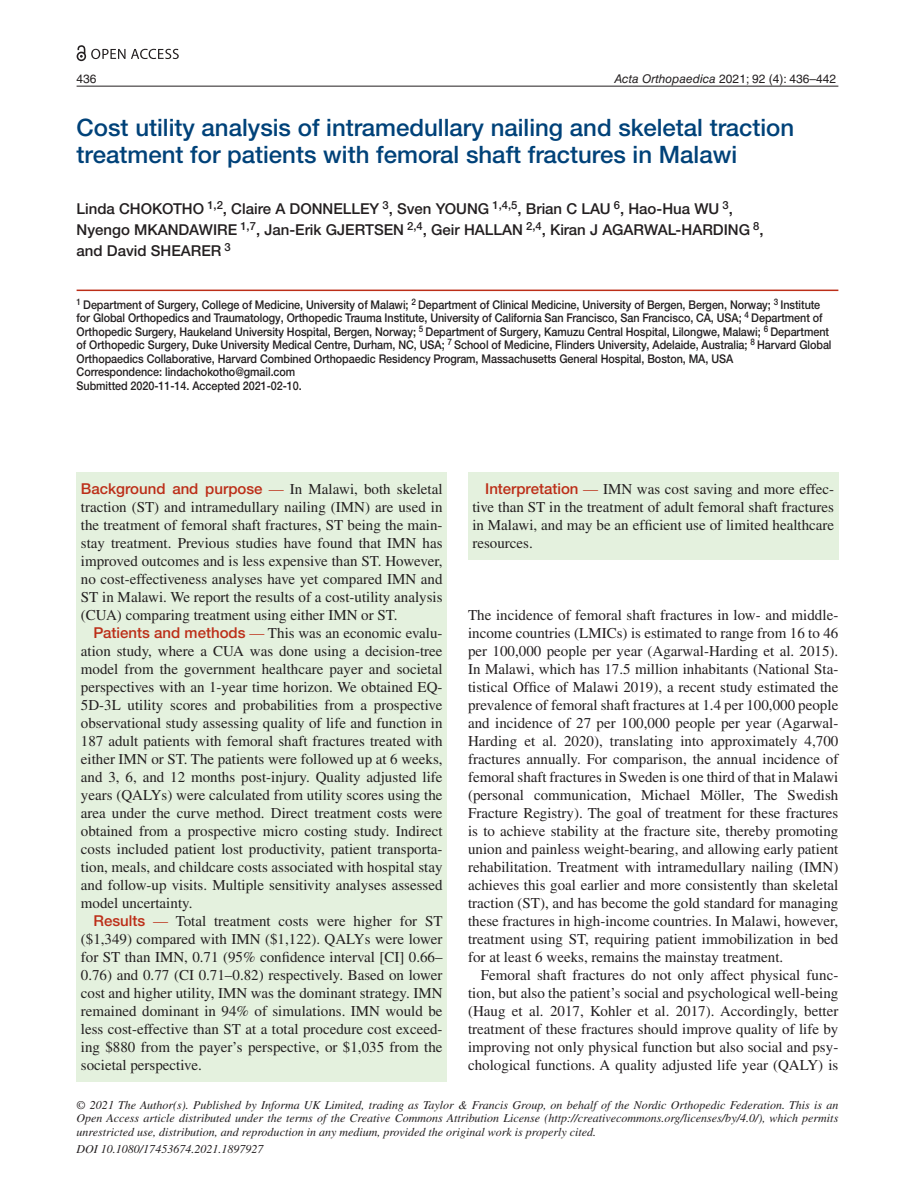
<style>
.page{position:relative;width:915px;height:1191px;background:#fff}
.page>*{position:absolute;margin:0;border:0;box-sizing:border-box;transform-origin:0 0}
.t1{font:500 24px/27px "Helvetica Neue LTW1 G";color:#004279}
.t2{font:15px/18px "Times LT Std";color:#231f20;text-align:justify}
.t3{font:500 15px/21px "Helvetica Neue LTW1 G";color:#231f20}
.t4{font:500 12px/13.5px "Helvetica Neue LTW1 G";letter-spacing:-.005em;color:#231f20;scale:.9 1}
.t5{font:italic 12px/13.5px "Times LT Std";color:#231f20;text-align:justify}
.t6{font:12px "Helvetica LT Std";color:#231f20}
.s1{font-style:italic}
.s2{font-family:"Helvetica Neue LTW1 G";font-weight:500;color:#bc2e18}
.s3{color:#bc2e18}
</style>
<div class="page">
<hr style="left:77px;top:86px;width:761px;height:1px;background:#231f20">
<div style="left:468px;top:472px;width:370px;height:88px;background:#e4f1de"></div>
<div style="left:77px;top:472px;width:369px;height:609px;background:#e4f1de"></div>
<hr style="left:77px;top:289px;width:761px;height:2px;background:#bc2e18">
<svg style="left:77px;top:45px;width:48px;height:16px"></svg>
<svg style="left:131px;top:49px;width:48px;height:10px"></svg>
<p class="t6" style="left:77px;top:72px;width:22px">436</p>
<p class="t6" style="left:614px;top:72px;width:223px"><span class="s1">Acta Orthopaedica</span> 2021; 92 (4): 436–442</p>
<h1 class="t1" style="left:77px;top:114px;width:718px">Cost utility analysis of intramedullary nailing and skeletal traction treatment for patients with femoral shaft fractures in Malawi</h1>
<p class="t3" style="left:77px;top:198px;width:688px">Linda CHOKOTHO <sup>1,2</sup>, Claire A DONNELLEY <sup>3</sup>, Sven YOUNG <sup>1,4,5</sup>, Brian C LAU <sup>6</sup>, Hao-Hua WU <sup>3</sup>,<br>Nyengo MKANDAWIRE <sup>1,7</sup>, Jan-Erik GJERTSEN <sup>2,4</sup>, Geir HALLAN <sup>2,4</sup>, Kiran J AGARWAL-HARDING <sup>8</sup>, and David SHEARER <sup>3</sup></p>
<p class="t4" style="left:77px;top:298px;width:840px"><sup>1</sup> Department of Surgery, College of Medicine, University of Malawi; <sup>2</sup> Department of Clinical Medicine, University of Bergen, Bergen, Norway; <sup>3</sup> Institute for Global Orthopedics and Traumatology, Orthopedic Trauma Institute, University of California San Francisco, San Francisco, CA, USA; <sup>4</sup> Department of Orthopedic Surgery, Haukeland University Hospital, Bergen, Norway; <sup>5</sup> Department of Surgery, Kamuzu Central Hospital, Lilongwe, Malawi; <sup>6</sup> Department of Orthopedic Surgery, Duke University Medical Centre, Durham, NC, USA; <sup>7</sup> School of Medicine, Flinders University, Adelaide, Australia; <sup>8</sup> Harvard Global Orthopaedics Collaborative, Harvard Combined Orthopaedic Residency Program, Massachusetts General Hospital, Boston, MA, USA<br>Correspondence: lindachokotho@gmail.com<br>Submitted 2020-11-14. Accepted 2021-02-10.</p>
<p class="t2" style="left:81px;top:479px;width:363px"><span class="s2">Background and purpose</span> <span class="s3">—</span> In Malawi, both skeletal traction (ST) and intramedullary nailing (IMN) are used in the treatment of femoral shaft fractures, ST being the main&shy;stay treatment. Previous studies have found that IMN has improved outcomes and is less expensive than ST. However, no cost-effectiveness analyses have yet compared IMN and ST in Malawi. We report the results of a cost-utility analysis (CUA) comparing treatment using either IMN or ST.</p>
<p class="t2" style="left:81px;top:623px;width:363px;text-indent:13px"><span class="s2">Patients and methods</span> <span class="s3">—</span> This was an economic evalu&shy;ation study, where a CUA was done using a decision-tree model from the government healthcare payer and societal perspectives with an 1-year time horizon. We obtained EQ-5D-3L utility scores and probabilities from a prospective observational study assessing quality of life and function in 187 adult patients with femoral shaft fractures treated with either IMN or ST. The patients were followed up at 6 weeks, and 3, 6, and 12 months post-injury. Quality adjusted life years (QALYs) were calculated from utility scores using the area under the curve method. Direct treatment costs were obtained from a prospective micro costing study. Indirect costs included patient lost productivity, patient transporta&shy;tion, meals, and childcare costs associated with hospital stay and follow-up visits. Multiple sensitivity analyses assessed model uncertainty.</p>
<p class="t2" style="left:81px;top:911px;width:363px;text-indent:13px"><span class="s2">Results</span> <span class="s3">—</span> Total treatment costs were higher for ST ($1,349) compared with IMN ($1,122). QALYs were lower for ST than IMN, 0.71 (95% confidence interval [CI] 0.66– 0.76) and 0.77 (CI 0.71–0.82) respectively. Based on lower cost and higher utility, IMN was the dominant strategy. IMN remained dominant in 94% of simulations. IMN would be less cost-effective than ST at a total procedure cost exceed&shy;ing $880 from the payer’s perspective, or $1,035 from the societal perspective.</p>
<p class="t2" style="left:472px;top:479px;width:363px;text-indent:13px"><span class="s2">Interpretation</span> <span class="s3">—</span> IMN was cost saving and more effec&shy;tive than ST in the treatment of adult femoral shaft fractures in Malawi, and may be an efficient use of limited healthcare resources.</p>
<p class="t2" style="left:468px;top:605px;width:371px">The incidence of femoral shaft fractures in low- and middle&shy;income countries (LMICs) is estimated to range from 16 to 46 per 100,000 people per year (Agarwal-Harding et al. 2015).<br>In Malawi, which has 17.5 million inhabitants (National Sta&shy;tistical Office of Malawi 2019), a recent study estimated the prevalence of femoral shaft fractures at 1.4 per 100,000 people and incidence of 27 per 100,000 people per year (Agarwal-Harding et al. 2020), translating into approximately 4,700 fractures annually. For comparison, the annual incidence of femoral shaft fractures in Sweden is one third of that in Malawi (personal communication, Michael Möller, The Swedish Fracture Registry). The goal of treatment for these fractures is to achieve stability at the fracture site, thereby promoting union and painless weight-bearing, and allowing early patient rehabilitation. Treatment with intramedullary nailing (IMN) achieves this goal earlier and more consistently than skeletal traction (ST), and has become the gold standard for managing these fractures in high-income countries. In Malawi, however, treatment using ST, requiring patient immobilization in bed for at least 6 weeks, remains the mainstay treatment.</p>
<p class="t2" style="left:468px;top:965px;width:371px;text-indent:13px">Femoral shaft fractures do not only affect physical func&shy;tion, but also the patient’s social and psychological well-being (Haug et al. 2017, Kohler et al. 2017). Accordingly, better treatment of these fractures should improve quality of life by improving not only physical function but also social and psy&shy;chological functions. A quality adjusted life year (QALY) is</p>
<p class="t5" style="left:77px;top:1098px;width:763px">© 2021 The Author(s). Published by Informa UK Limited, trading as Taylor &amp; Francis Group, on behalf of the Nordic Orthopedic Federation. This is an Open Access article distributed under the terms of the Creative Commons Attribution License (http://creativecommons.org/licenses/by/4.0/), which permits unrestricted use, distribution, and reproduction in any medium, provided the original work is properly cited.</p>
<p class="t5" style="left:77px;top:1142px;width:188px">DOI 10.1080/17453674.2021.1897927</p>
</div>
